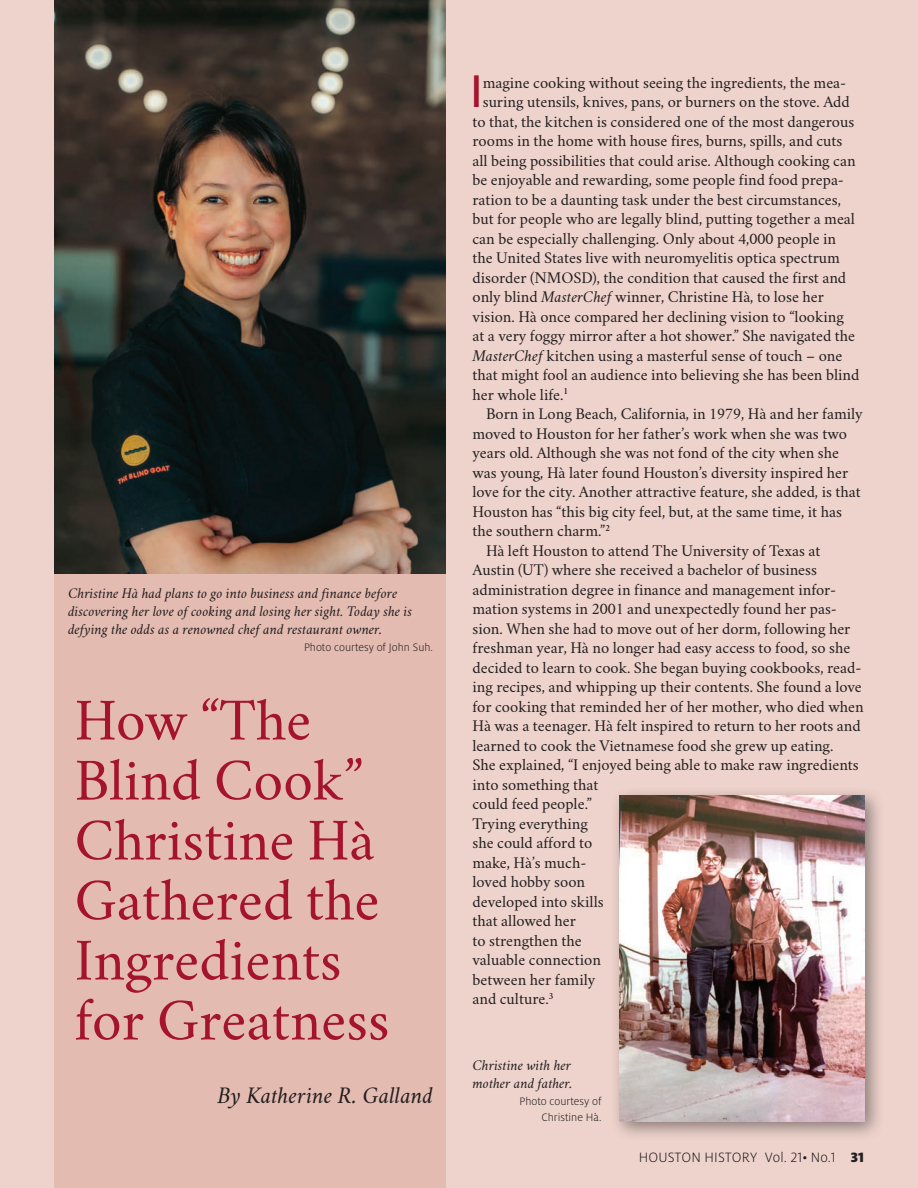
<style>
.page{position:relative;width:918px;height:1188px;background:#eed3cc}
.page>*{position:absolute;margin:0;border:0;box-sizing:border-box;transform-origin:0 0}
.t1{font:60px/60px "Crimson";color:#a4142c}
.t2{font:43.05px "League Gothic";color:#a4142c}
.t3{font:italic 24px "Crimson";letter-spacing:-.005em;color:#231f20}
.t4{font:16.5px "Crimson";color:#231f20}
.t5{font:italic 15px/18px "Crimson";color:#231f20}
.t6{font:300 15px "Milo OT";letter-spacing:.01em;color:#231f20}
.t7{font:300 12px/16.5px "Milo OT";color:#231f20;text-align:right}
.s1{font-style:italic}
.s2{font-weight:900}
</style>
<div class="page">
<div style="left:54px;top:574px;width:392px;height:614px;background:#e4bbb1"></div>
<img style="left:54px;top:0;width:392px;height:574px">
<div style="left:610px;top:786px;width:275px;height:356px;background:#231f20;opacity:.5"></div>
<img style="left:620px;top:796px;width:244px;height:325px">
<p class="t5" style="left:68px;top:584px;width:346px">Christine Hà had plans to go into business and finance before discovering her love of cooking and losing her sight. Today she is defying the odds as a renowned chef and restaurant owner.</p>
<p class="t7" style="left:304px;top:639px;width:130px">Photo courtesy of John Suh.</p>
<h1 class="t1" style="left:75px;top:683px;width:317px">How “The<br>Blind Cook”<br>Christine Hà<br>Gathered the<br>Ingredients for Greatness</h1>
<h3 class="t3" style="left:217px;top:1081px;width:217px">By Katherine R. Galland</h3>
<h2 class="t2" style="left:472px;top:66px;width:10px">I</h2>
<p class="t4" style="left:483px;top:69px;width:365px">magine cooking without seeing the ingredients, the mea-</p>
<p class="t4" style="left:483px;top:89px;width:369px">suring utensils, knives, pans, or burners on the stove. Add</p>
<p class="t4" style="left:472px;top:108px;width:383px">to that, the kitchen is considered one of the most dangerous</p>
<p class="t4" style="left:472px;top:128px;width:372px">rooms in the home with house fires, burns, spills, and cuts</p>
<p class="t4" style="left:472px;top:147px;width:385px">all being possibilities that could arise. Although cooking can</p>
<p class="t4" style="left:472px;top:167px;width:373px">be enjoyable and rewarding, some people find food prepa-</p>
<p class="t4" style="left:472px;top:186px;width:370px">ration to be a daunting task under the best circumstances,</p>
<p class="t4" style="left:472px;top:206px;width:384px">but for people who are legally blind, putting together a meal</p>
<p class="t4" style="left:472px;top:225px;width:365px">can be especially challenging. Only about 4,000 people in</p>
<p class="t4" style="left:472px;top:245px;width:369px">the United States live with neuromyelitis optica spectrum</p>
<p class="t4" style="left:472px;top:264px;width:375px">disorder (NMOSD), the condition that caused the first and</p>
<p class="t4" style="left:472px;top:284px;width:353px">only blind <span class="s1">MasterChef</span> winner, Christine Hà, to lose her</p>
<p class="t4" style="left:472px;top:303px;width:373px">vision. Hà once compared her declining vision to “looking</p>
<p class="t4" style="left:472px;top:323px;width:384px">at a very foggy mirror after a hot shower.” She navigated the</p>
<p class="t4" style="left:472px;top:342px;width:371px"><span class="s1">MasterChef</span> kitchen using a masterful sense of touch – one</p>
<p class="t4" style="left:472px;top:362px;width:388px">that might fool an audience into believing she has been blind</p>
<p class="t4" style="left:472px;top:381px;width:97px">her whole life.<sup>1</sup></p>
<p class="t4" style="left:486px;top:401px;width:378px">Born in Long Beach, California, in 1979, Hà and her family</p>
<p class="t4" style="left:473px;top:420px;width:376px">moved to Houston for her father’s work when she was two</p>
<p class="t4" style="left:473px;top:440px;width:368px">years old. Although she was not fond of the city when she</p>
<p class="t4" style="left:473px;top:459px;width:377px">was young, Hà later found Houston’s diversity inspired her</p>
<p class="t4" style="left:473px;top:479px;width:390px">love for the city. Another attractive feature, she added, is that</p>
<p class="t4" style="left:473px;top:498px;width:371px">Houston has “this big city feel, but, at the same time, it has</p>
<p class="t4" style="left:473px;top:518px;width:139px">the southern charm.”<sup>2</sup></p>
<p class="t4" style="left:486px;top:537px;width:336px">Hà left Houston to attend The University of Texas at</p>
<p class="t4" style="left:473px;top:557px;width:346px">Austin (UT) where she received a bachelor of business</p>
<p class="t4" style="left:473px;top:576px;width:365px">administration degree in finance and management infor-</p>
<p class="t4" style="left:473px;top:596px;width:366px">mation systems in 2001 and unexpectedly found her pas-</p>
<p class="t4" style="left:473px;top:615px;width:379px">sion. When she had to move out of her dorm, following her</p>
<p class="t4" style="left:473px;top:635px;width:379px">freshman year, Hà no longer had easy access to food, so she</p>
<p class="t4" style="left:473px;top:654px;width:390px">decided to learn to cook. She began buying cookbooks, read-</p>
<p class="t4" style="left:473px;top:674px;width:391px">ing recipes, and whipping up their contents. She found a love</p>
<p class="t4" style="left:473px;top:693px;width:393px">for cooking that reminded her of her mother, who died when</p>
<p class="t4" style="left:473px;top:713px;width:390px">Hà was a teenager. Hà felt inspired to return to her roots and</p>
<p class="t4" style="left:473px;top:732px;width:362px">learned to cook the Vietnamese food she grew up eating.</p>
<p class="t4" style="left:473px;top:752px;width:388px">She explained, “I enjoyed being able to make raw ingredients</p>
<p class="t4" style="left:473px;top:771px;width:128px">into something that</p>
<p class="t4" style="left:473px;top:791px;width:121px">could feed people.”</p>
<p class="t4" style="left:473px;top:810px;width:117px">Trying everything</p>
<p class="t4" style="left:473px;top:830px;width:121px">she could afford to</p>
<p class="t4" style="left:473px;top:849px;width:115px">make, Hà’s much-</p>
<p class="t4" style="left:473px;top:869px;width:114px">loved hobby soon</p>
<p class="t4" style="left:473px;top:888px;width:133px">developed into skills</p>
<p class="t4" style="left:473px;top:908px;width:105px">that allowed her</p>
<p class="t4" style="left:473px;top:927px;width:111px">to strengthen the</p>
<p class="t4" style="left:473px;top:947px;width:130px">valuable connection</p>
<p class="t4" style="left:473px;top:966px;width:124px">between her family</p>
<p class="t4" style="left:473px;top:986px;width:82px">and culture.<sup>3</sup></p>
<p class="t5" style="left:472px;top:1056px;width:101px">Christine with her mother and father.</p>
<p class="t7" style="left:520px;top:1093px;width:83px">Photo courtesy of<br>Christine Hà.</p>
<p class="t6" style="left:639px;top:1150px;width:227px">HOUSTON HISTORY Vol. 21• No.1 <span class="s2">31</span></p>
</div>
